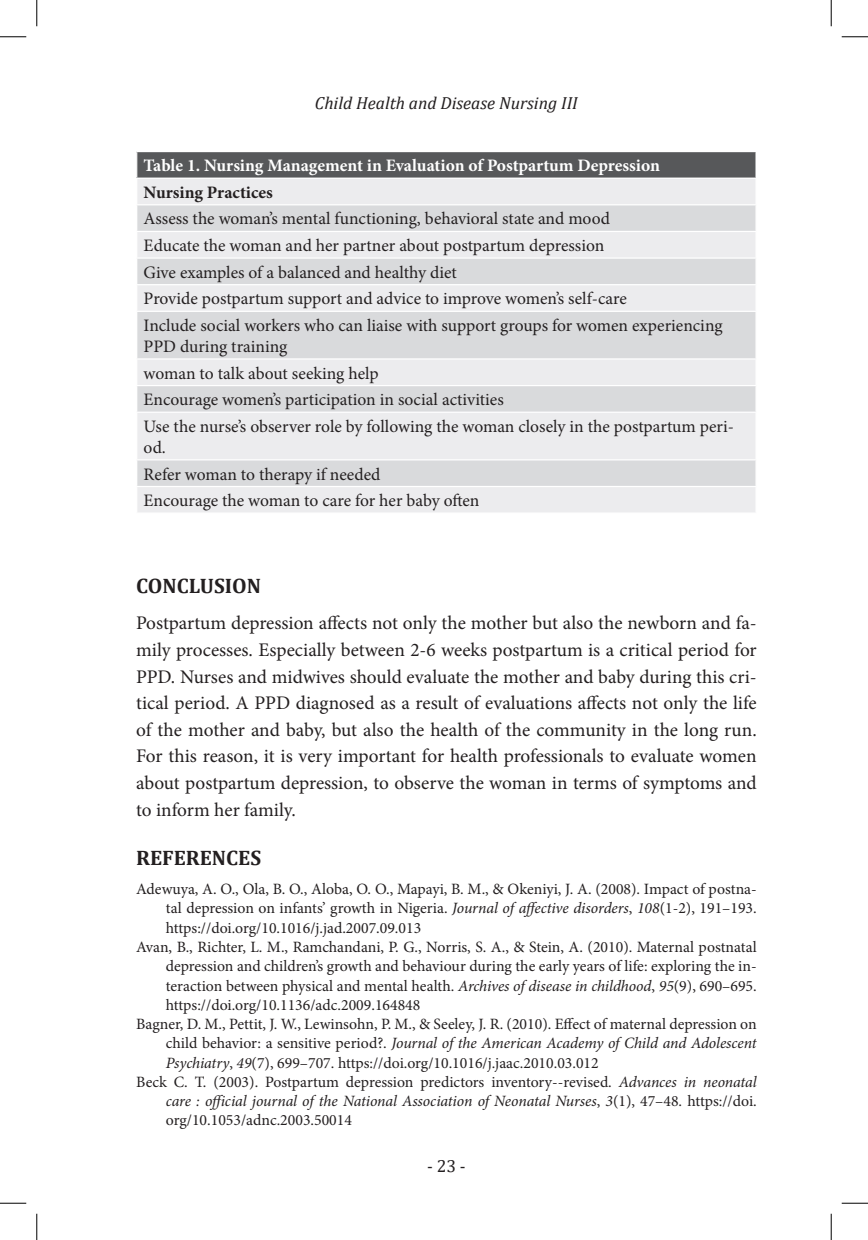
<style>
.page{position:relative;width:868px;height:1240px;background:#fff}
.page>*{position:absolute;margin:0;border:0;box-sizing:border-box;transform-origin:0 0}
.baslık_1{font:700 21px "Cambria";color:#231f20}
.satır_başı{font:19.25px/26.6px "Minion Pro";letter-spacing:-.005em;color:#231f20;text-align:justify}
.tabloyazi{font:17.5px/21px "Minion Pro";letter-spacing:-.005em;color:#231f20}
.tabloyazibold{font:700 17.5px "Minion Pro";letter-spacing:-.005em;color:#fff}
.t1{font:italic 17.5px "Cambria";color:#231f20}
.tabloyazi-2{font:700 17.5px "Minion Pro";color:#231f20}
.t2{font:17.5px "Cambria";color:#231f20}
.kaynaklar{font:15.75px/19.2px "Minion Pro";color:#231f20;text-align:justify}
.s1{font-style:italic}
</style>
<div class="page">
<div style="left:137px;top:151px;width:618px;height:27px;background:#57585a"></div>
<div style="left:137px;top:179px;width:618px;height:333px;background:#ececee"></div>
<svg style="left:137px;top:205px;width:618px;height:281px;background:#e1e2e4"></svg>
<hr style="left:136px;top:204px;width:620px;height:1px;background:#fff">
<hr style="left:136px;top:231px;width:620px;height:1px;background:#fff">
<hr style="left:136px;top:257px;width:620px;height:2px;background:#fff">
<hr style="left:136px;top:284px;width:620px;height:1px;background:#fff">
<hr style="left:136px;top:311px;width:620px;height:1px;background:#fff">
<hr style="left:136px;top:358px;width:620px;height:1px;background:#fff">
<hr style="left:136px;top:385px;width:620px;height:1px;background:#fff">
<hr style="left:136px;top:411px;width:620px;height:2px;background:#fff">
<hr style="left:136px;top:459px;width:620px;height:1px;background:#fff">
<hr style="left:136px;top:486px;width:620px;height:1px;background:#fff">
<svg style="left:755px;top:386px;width:1px;height:25px"></svg>
<svg style="left:755px;top:460px;width:1px;height:26px"></svg>
<hr style="left:136px;top:151px;width:620px;height:1px;background:#fff">
<svg style="left:136px;top:152px;width:1px;height:25px"></svg>
<svg style="left:755px;top:152px;width:1px;height:132px"></svg>
<hr style="left:136px;top:177px;width:620px;height:2px;background:#fff">
<svg style="left:0;top:36px;width:26px;height:1px"></svg>
<svg style="left:841px;top:36px;width:26px;height:1px"></svg>
<svg style="left:0;top:1202px;width:26px;height:1px"></svg>
<svg style="left:841px;top:1202px;width:26px;height:1px"></svg>
<svg style="left:36px;top:0;width:1px;height:26px"></svg>
<svg style="left:36px;top:1213px;width:1px;height:26px"></svg>
<svg style="left:830px;top:0;width:1px;height:26px"></svg>
<svg style="left:830px;top:1213px;width:1px;height:26px"></svg>
<p class="t1" style="left:315px;top:91px;width:264px">Child Health and Disease Nursing III</p>
<p class="tabloyazibold" style="left:144px;top:153px;width:517px">Table 1. Nursing Management in Evaluation of Postpartum Depression</p>
<p class="tabloyazi-2" style="left:144px;top:180px;width:131px">Nursing Practices</p>
<p class="tabloyazi" style="left:144px;top:208px;width:468px">Assess the woman’s mental functioning, behavioral state and mood</p>
<p class="tabloyazi" style="left:144px;top:235px;width:462px">Educate the woman and her partner about postpartum depression</p>
<p class="tabloyazi" style="left:144px;top:262px;width:314px">Give examples of a balanced and healthy diet</p>
<p class="tabloyazi" style="left:144px;top:288px;width:484px">Provide postpartum support and advice to improve women’s self-care</p>
<p class="tabloyazi" style="left:144px;top:315px;width:580px">Include social workers who can liaise with support groups for women experiencing<br>PPD during training</p>
<p class="tabloyazi" style="left:144px;top:362px;width:236px">woman to talk about seeking help</p>
<p class="tabloyazi" style="left:144px;top:389px;width:361px">Encourage women’s participation in social activities</p>
<p class="tabloyazi" style="left:144px;top:416px;width:591px">Use the nurse’s observer role by following the woman closely in the postpartum peri&shy;od.</p>
<p class="tabloyazi" style="left:144px;top:463px;width:238px">Refer woman to therapy if needed</p>
<p class="tabloyazi" style="left:144px;top:490px;width:337px">Encourage the woman to care for her baby often</p>
<p class="baslık_1" style="left:136px;top:571px;width:126px">CONCLUSION</p>
<p class="satır_başı" style="left:136px;top:610px;width:622px">Postpartum depression affects not only the mother but also the newborn and fa&shy;mily processes. Especially between 2-6 weeks postpartum is a critical period for PPD. Nurses and midwives should evaluate the mother and baby during this cri&shy;tical period. A PPD diagnosed as a result of evaluations affects not only the life of the mother and baby, but also the health of the community in the long run.<br>For this reason, it is very important for health professionals to evaluate women about postpartum depression, to observe the woman in terms of symptoms and to inform her family.</p>
<p class="baslık_1" style="left:136px;top:843px;width:126px">REFERENCES</p>
<p class="kaynaklar" style="left:166px;top:879px;width:592px;text-indent:-30px">Adewuya, A. O., Ola, B. O., Aloba, O. O., Mapayi, B. M., &amp; Okeniyi, J. A. (2008). Impact of postna&shy;tal depression on infants’ growth in Nigeria. <span class="s1">Journal of affective disorders</span>, <span class="s1">108</span>(1-2), 191–193. https://doi.org/10.1016/j.jad.2007.09.013</p>
<p class="kaynaklar" style="left:166px;top:937px;width:592px;text-indent:-30px">Avan, B., Richter, L. M., Ramchandani, P. G., Norris, S. A., &amp; Stein, A. (2010). Maternal postnatal depression and children’s growth and behaviour during the early years of life: exploring the in&shy;teraction between physical and mental health. <span class="s1">Archives of disease in childhood</span>, <span class="s1">95</span>(9), 690–695. https://doi.org/10.1136/adc.2009.164848</p>
<p class="kaynaklar" style="left:166px;top:1014px;width:592px;text-indent:-30px">Bagner, D. M., Pettit, J. W., Lewinsohn, P. M., &amp; Seeley, J. R. (2010). Effect of maternal depression on child behavior: a sensitive period?. <span class="s1">Journal of the American Academy of Child and Adolescent Psychiatry</span>, <span class="s1">49</span>(7), 699–707. https://doi.org/10.1016/j.jaac.2010.03.012</p>
<p class="kaynaklar" style="left:166px;top:1072px;width:592px;text-indent:-30px">Beck C. T. (2003). Postpartum depression predictors inventory--revised. <span class="s1">Advances in neonatal care : official journal of the National Association of Neonatal Nurses</span>, <span class="s1">3</span>(1), 47–48. https://doi. org/10.1053/adnc.2003.50014</p>
<p class="t2" style="left:427px;top:1155px;width:40px">- 23 -</p>
</div>
